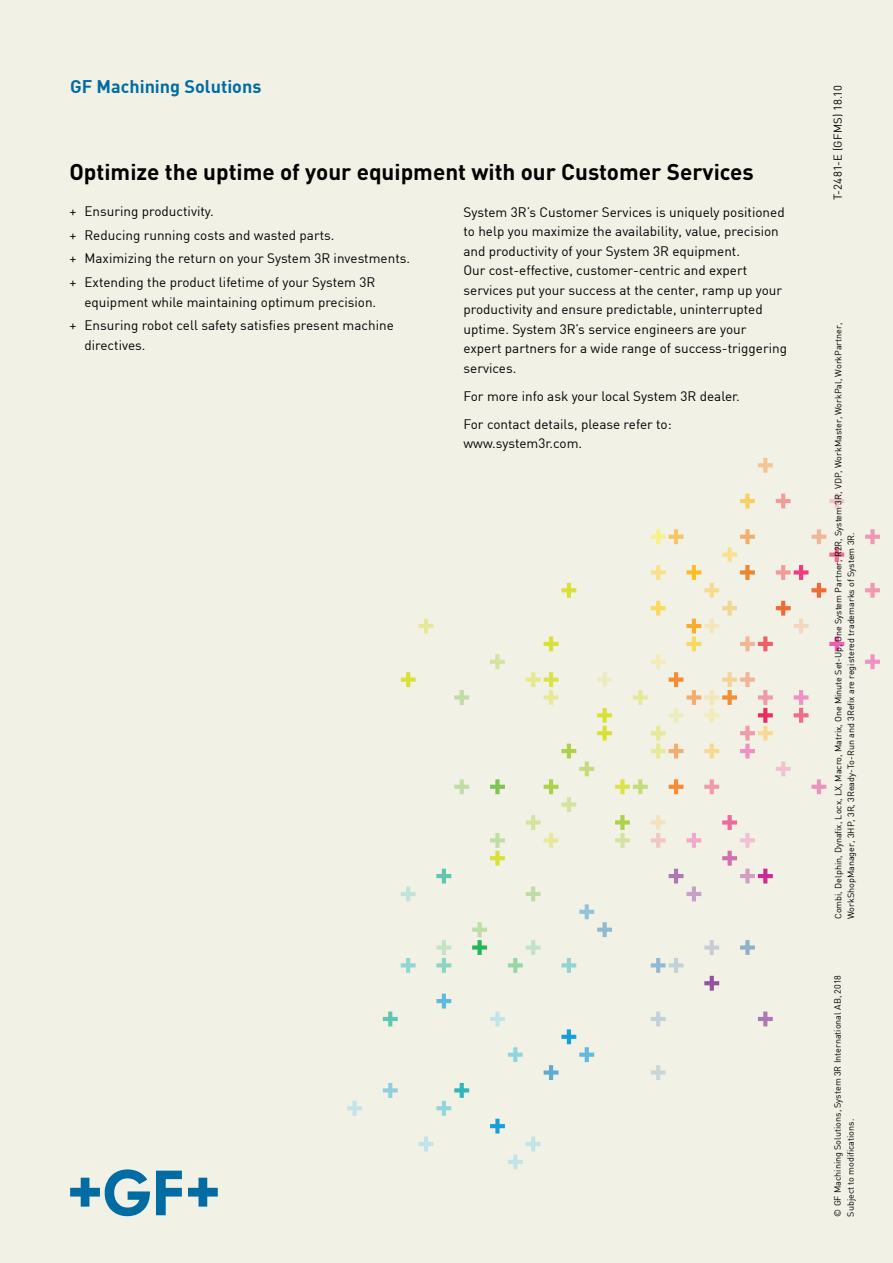
<style>
.page{position:relative;width:893px;height:1263px;background:#f2f1e6}
.page>*{position:absolute;margin:0;border:0;box-sizing:border-box;transform-origin:0 0}
.t1{font:700 22.5px "DINOT";color:#000}
.t2{font:700 18px "DIN";color:#006ca2}
.t3{font:13.5px/19.5px "DIN";color:#000}
.t4{font:11.25px "DIN";letter-spacing:.025em;color:#000}
.t5{font:9px/12.8px "DIN";color:#000}
</style>
<div class="page">
<svg style="left:70px;top:1169px;width:80px;height:47px"></svg>
<svg style="left:156px;top:1170px;width:26px;height:45px"></svg>
<svg style="left:188px;top:1178px;width:30px;height:28px"></svg>
<svg style="left:865px;top:654px;width:15px;height:15px"></svg>
<svg style="left:865px;top:583px;width:15px;height:15px"></svg>
<svg style="left:865px;top:529px;width:15px;height:15px"></svg>
<svg style="left:829px;top:494px;width:15px;height:14px"></svg>
<svg style="left:776px;top:494px;width:15px;height:14px"></svg>
<svg style="left:758px;top:458px;width:15px;height:15px"></svg>
<svg style="left:740px;top:494px;width:15px;height:14px"></svg>
<svg style="left:383px;top:529px;width:461px;height:640px"></svg>
<svg style="left:347px;top:1101px;width:15px;height:15px"></svg>
<h2 class="t2" style="left:70px;top:74px;width:193px">GF Machining Solutions</h2>
<p class="t4" style="left:831px;top:200px;width:117px;rotate:-90deg">T-2481-E (GFMS) 18.10</p>
<h1 class="t1" style="left:69px;top:157px;width:686px">Optimize the uptime of your equipment with our Customer Services</h1>
<p class="t3" style="left:69px;top:199px;width:342px;line-height:23.7px">+ Ensuring productivity.<br>+ Reducing running costs and wasted parts.<br>+ Maximizing the return on your System 3R investments. + Extending the product lifetime of your System 3R</p>
<p class="t3" style="left:69px;top:290px;width:326px;line-height:23.7px;text-align:center">equipment while maintaining optimum precision.<br>+ Ensuring robot cell safety satisfies present machine</p>
<p class="t3" style="left:84px;top:335px;width:63px">directives.</p>
<p class="t3" style="left:463px;top:202px;width:325px">System 3R’s Customer Services is uniquely positioned to help you maximize the availability, value, precision and productivity of your System 3R equipment.<br>Our cost-effective, customer-centric and expert services put your success at the center, ramp up your productivity and ensure predictable, uninterrupted uptime. System 3R’s service engineers are your expert partners for a wide range of success-triggering services.</p>
<p class="t3" style="left:463px;top:382px;width:278px;line-height:28px">For more info ask your local System 3R dealer.<br>For contact details, please refer to:</p>
<p class="t3" style="left:463px;top:433px;width:120px">www.system3r.com.</p>
<p class="t5" style="left:832px;top:919px;width:598px;rotate:-90deg">Combi, Delphin, Dynafix, Locx, LX, Macro, Matrix, One Minute Set-Up, One System Partner, R2R, System 3R, VDP, WorkMaster, WorkPal, WorkPartner,<br>WorkShopManager, 3HP, 3R, 3Ready-To-Run and 3Refix are registered trademarks of System 3R.</p>
<p class="t5" style="left:831px;top:1216px;width:243px;rotate:-90deg">© GF Machining Solutions, System 3R International AB, 2018<br>Subject to modifications.</p>
</div>
